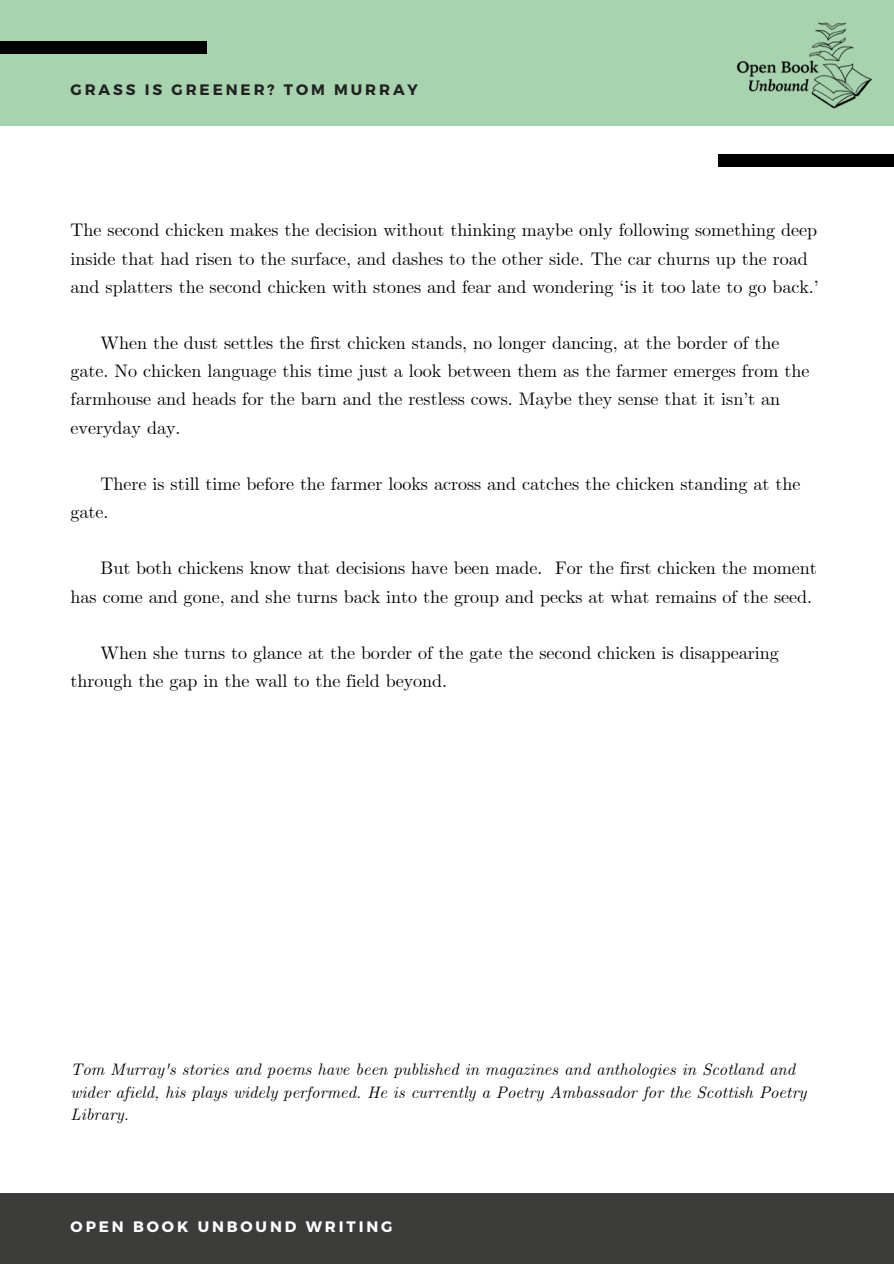
<style>
.page{position:relative;width:894px;height:1264px;background:#fff}
.page>*{position:absolute;margin:0;border:0;box-sizing:border-box;transform-origin:0 0}
.t1{font:18px/28.2px "CMU Serif";color:#000}
.t2{font:italic 16.5px/22.5px "CMU Serif";color:#000}
.t3{font:700 15.15px "Montserrat";letter-spacing:.19em;color:#222}
.t4{font:700 15.15px "Montserrat";letter-spacing:.19em;color:#fff}
</style>
<div class="page">
<div style="left:0;top:0;width:893px;height:126px;background:#a8d3af"></div>
<div style="left:0;top:1193px;width:893px;height:70px;background:#3c3c3b"></div>
<div style="left:0;top:41px;width:206px;height:13px;background:#000"></div>
<div style="left:717px;top:154px;width:176px;height:12px;background:#000"></div>
<img style="left:736px;top:22px;width:136px;height:87px">
<p class="t3" style="left:71px;top:80px;width:348px">GRASS IS GREENER? TOM MURRAY</p>
<p class="t1" style="left:71px;top:217px;width:749px">The second chicken makes the decision without thinking maybe only following something deep inside that had risen to the surface, and dashes to the other side. The car churns up the road and splatters the second chicken with stones and fear and wondering ‘is it too late to go back.’</p>
<p class="t1" style="left:71px;top:330px;width:740px;text-indent:30px">When the dust settles the first chicken stands, no longer dancing, at the border of the gate. No chicken language this time just a look between them as the farmer emerges from the farmhouse and heads for the barn and the restless cows. Maybe they sense that it isn’t an everyday day.</p>
<p class="t1" style="left:71px;top:470px;width:731px;text-indent:30px">There is still time before the farmer looks across and catches the chicken standing at the gate.</p>
<p class="t1" style="left:71px;top:555px;width:747px;text-align:right">But both chickens know that decisions have been made. For the first chicken the moment has come and gone, and she turns back into the group and pecks at what remains of the seed.</p>
<p class="t1" style="left:71px;top:639px;width:709px;text-indent:30px">When she turns to glance at the border of the gate the second chicken is disappearing through the gap in the wall to the field beyond.</p>
<p class="t2" style="left:71px;top:1059px;width:737px">Tom Murray's stories and poems have been published in magazines and anthologies in Scotland and wider afield, his plays widely performed. He is currently a Poetry Ambassador for the Scottish Poetry<br>Library.</p>
<p class="t4" style="left:71px;top:1216px;width:323px">OPEN BOOK UNBOUND WRITING</p>
</div>
